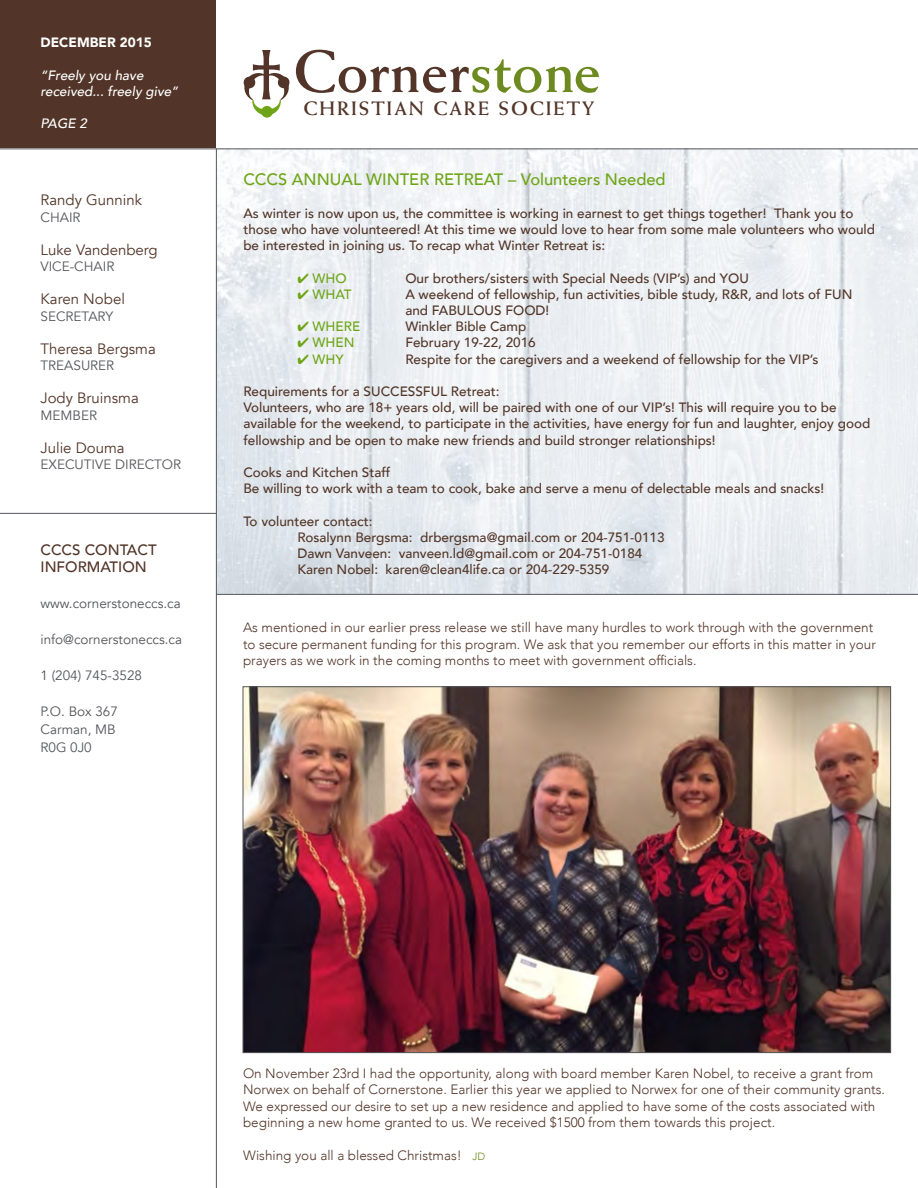
<style>
.page{position:relative;width:918px;height:1188px;background:#fff}
.page>*{position:absolute;margin:0;border:0;box-sizing:border-box;transform-origin:0 0}
.t1{font:700 128.85px "Weiss";color:#231f20}
.t2{font:700 59.85px "Weiss";color:#523528}
.t3{font:700 59.85px "Weiss";color:#231f20}
.t4{font:700 19.5px "Weiss";letter-spacing:.1em;color:#523528}
.t5{font:700 19.5px "Weiss";letter-spacing:.1em;color:#231f20}
.t6{font:500 16.5px "Avenir";color:#6ea516}
.t7{font:15px "Avenir";color:#523528}
.t8{font:500 15px/16.5px "Avenir";color:#523528}
.t9{font:500 13.5px/16.2px "Avenir";color:#523528}
.t10{font:300 13.5px/16.5px "Avenir";color:#523528}
.t11{font:13.5px/18px "Avenir";color:#54555a}
.t12{font:italic 500 13.5px/16.2px "Avenir";color:#fff}
.t13{font:500 13.5px "Avenir";color:#6ea516}
.t14{font:900 13.5px "Avenir";color:#fff}
.s1{font-size:59.1px}
.s2{color:#6c8a1f}
.s3{color:#fff}
.s4{font-size:10.5px;color:#6c8a1f}
</style>
<div class="page">
<img style="left:217px;top:149px;width:701px;height:445px">
<svg style="left:261px;top:106px;width:12px;height:12px"></svg>
<svg style="left:243px;top:73px;width:47px;height:42px"></svg>
<div style="left:0;top:0;width:216px;height:148px;background:#523528"></div>
<hr style="left:216px;top:148px;width:1px;height:1040px;background:#54555a">
<hr style="left:0;top:148px;width:918px;height:1px;background:#54555a">
<hr style="left:0;top:513px;width:216px;height:1px;background:#54555a">
<img style="left:245px;top:688px;width:644px;height:363px">
<hr style="left:216px;top:594px;width:702px;height:1px;background:#54555a">
<p class="t14" style="left:40px;top:31px;width:113px">DECEMBER 2015</p>
<p class="t12" style="left:40px;top:67px;width:139px">“Freely you have received... freely give”</p>
<p class="t12" style="left:40px;top:116px;width:48px">PAGE 2</p>
<p class="t7" style="left:40px;top:191px;width:103px">Randy Gunnink</p>
<p class="t11" style="left:40px;top:208px;width:42px">CHAIR</p>
<p class="t7" style="left:40px;top:241px;width:119px">Luke Vandenberg</p>
<p class="t11" style="left:40px;top:258px;width:75px">VICE-CHAIR</p>
<p class="t7" style="left:40px;top:290px;width:86px">Karen Nobel</p>
<p class="t11" style="left:40px;top:307px;width:74px">SECRETARY</p>
<p class="t7" style="left:40px;top:340px;width:117px">Theresa Bergsma</p>
<p class="t11" style="left:40px;top:357px;width:75px">TREASURER</p>
<p class="t7" style="left:40px;top:389px;width:100px">Jody Bruinsma</p>
<p class="t11" style="left:40px;top:406px;width:58px">MEMBER</p>
<p class="t7" style="left:40px;top:439px;width:86px">Julie Douma</p>
<p class="t11" style="left:40px;top:456px;width:142px">EXECUTIVE DIRECTOR</p>
<p class="t8" style="left:40px;top:541px;width:118px">CCCS CONTACT<br>INFORMATION</p>
<p class="t11" style="left:40px;top:594px;width:142px">www.cornerstoneccs.ca</p>
<p class="t11" style="left:40px;top:630px;width:143px">info@cornerstoneccs.ca</p>
<p class="t11" style="left:40px;top:666px;width:103px">1 (204) 745-3528</p>
<p class="t11" style="left:40px;top:702px;width:79px">P.O. Box 367<br>Carman, MB<br>R0G 0J0</p>
<h2 class="t2" style="left:252px;top:36px;width:351px"><span class="s1">†</span> Corner<span class="s2">stone</span></h2>
<h3 class="t4" style="left:304px;top:97px;width:292px">CHRISTIAN CARE SOCIETY</h3>
<p class="t6" style="left:243px;top:165px;width:424px">CCCS ANNUAL WINTER RETREAT – Volunteers Needed</p>
<p class="t9" style="left:243px;top:204px;width:633px">As winter is now upon us, the committee is working in earnest to get things together! Thank you to those who have volunteered! At this time we would love to hear from some male volunteers who would be interested in joining us. To recap what Winter Retreat is:</p>
<p class="t13" style="left:297px;top:266px;width:51px">✔ WHO</p>
<p class="t9" style="left:405px;top:269px;width:345px">Our brothers/sisters with Special Needs (VIP’s) and YOU</p>
<p class="t13" style="left:297px;top:282px;width:56px">✔ WHAT</p>
<p class="t9" style="left:405px;top:285px;width:449px">A weekend of fellowship, fun activities, bible study, R&amp;R, and lots of FUN and FABULOUS FOOD!</p>
<p class="t13" style="left:297px;top:315px;width:64px">✔ WHERE</p>
<p class="t9" style="left:405px;top:318px;width:122px">Winkler Bible Camp</p>
<p class="t13" style="left:297px;top:331px;width:59px">✔ WHEN</p>
<p class="t9" style="left:405px;top:334px;width:132px">February 19-22, 2016</p>
<p class="t13" style="left:297px;top:347px;width:48px">✔ WHY</p>
<p class="t9" style="left:405px;top:350px;width:415px">Respite for the caregivers and a weekend of fellowship for the VIP’s</p>
<p class="t9" style="left:243px;top:383px;width:628px">Requirements for a SUCCESSFUL Retreat:<br>Volunteers, who are 18+ years old, will be paired with one of our VIP’s! This will require you to be available for the weekend, to participate in the activities, have energy for fun and laughter, enjoy good fellowship and be open to make new friends and build stronger relationships!</p>
<p class="t9" style="left:243px;top:464px;width:582px">Cooks and Kitchen Staff<br>Be willing to work with a team to cook, bake and serve a menu of delectable meals and snacks!</p>
<p class="t9" style="left:297px;top:512px;width:369px;text-indent:-54px">To volunteer contact:<br>Rosalynn Bergsma: drbergsma@gmail.com or 204-751-0113<br>Dawn Vanveen: vanveen.ld@gmail.com or 204-751-0184<br>Karen Nobel: karen@clean4life.ca or 204-229-5359</p>
<h1 class="t1" style="left:338px;top:219px;width:66px">†</h1>
<h2 class="t3" style="left:218px;top:379px;width:310px">Corner<span class="s3">stone</span></h2>
<h3 class="t5" style="left:228px;top:440px;width:292px">CHRISTIAN CARE SOCIETY</h3>
<p class="t10" style="left:243px;top:619px;width:634px">As mentioned in our earlier press release we still have many hurdles to work through with the government to secure permanent funding for this program. We ask that you remember our efforts in this matter in your prayers as we work in the coming months to meet with government officials.</p>
<p class="t10" style="left:243px;top:1065px;width:643px">On November 23rd I had the opportunity, along with board member Karen Nobel, to receive a grant from Norwex on behalf of Cornerstone. Earlier this year we applied to Norwex for one of their community grants.<br>We expressed our desire to set up a new residence and applied to have some of the costs associated with beginning a new home granted to us. We received $1500 from them towards this project.</p>
<p class="t10" style="left:243px;top:1147px;width:244px">Wishing you all a blessed Christmas! <span class="s4">JD</span></p>
</div>
